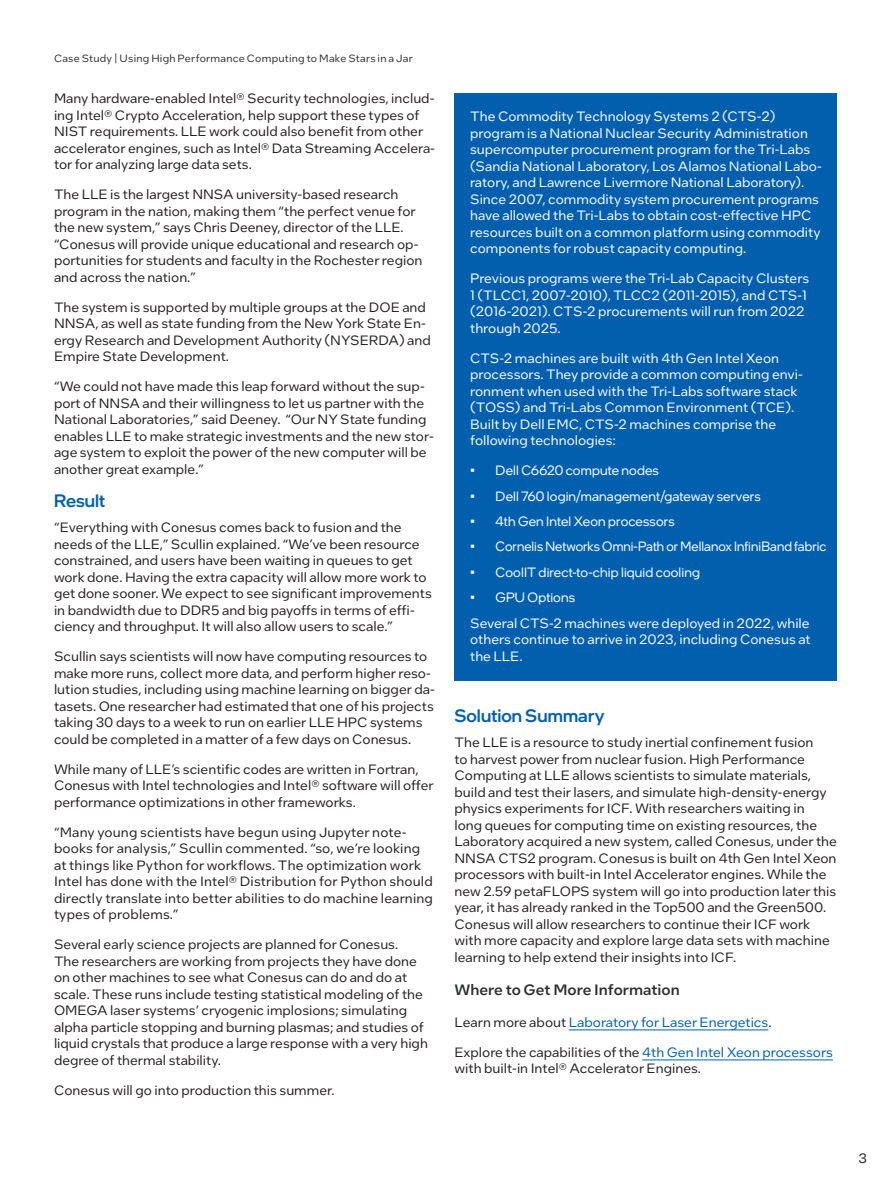
<style>
.page{position:relative;width:891px;height:1188px;background:#fff}
.page>*{position:absolute;margin:0;border:0;box-sizing:border-box;transform-origin:0 0}
.Copy_Header_Blue-2{font:500 18px "Intel One Display";letter-spacing:.005em;color:#015fae}
.Heading_2{font:500 15px "Intel One Text";color:#2d2f2e}
.MainCopy-2{font:13.5px/16.5px "Intel One Text";color:#231f20}
.MainCopy-2-2{font:13.5px/16.5px "Intel One Text";color:#fff}
.t1{font:13.5px "Intel One Display";letter-spacing:.01em;color:#fff}
.MainCopy-2-3{font:13.5px "Intel One Text";color:#015fae}
.t2{font:10.5px "Intel One Text";letter-spacing:.02em;color:#2d2f2e}
.s1{color:#231f20}
.s2{color:#015fae}
</style>
<div class="page">
<hr style="left:569px;top:1030px;width:199px;height:1px;background:#015fae">
<hr style="left:642px;top:1060px;width:191px;height:1px;background:#015fae">
<div style="left:454px;top:93px;width:383px;height:588px;background:#015fae"></div>
<p class="t2" style="left:54px;top:52px;width:360px">Case Study | Using High Performance Computing to Make Stars in a Jar</p>
<p class="MainCopy-2" style="left:54px;top:90px;width:383px">Many hardware-enabled Intel® Security technologies, includ&shy;ing Intel® Crypto Acceleration, help support these types of NIST requirements. LLE work could also benefit from other accelerator engines, such as Intel® Data Streaming Accelera&shy;tor for analyzing large data sets.</p>
<p class="MainCopy-2" style="left:54px;top:186px;width:370px">The LLE is the largest NNSA university-based research program in the nation, making them “the perfect venue for the new system,” says Chris Deeney, director of the LLE. “Conesus will provide unique educational and research op&shy;portunities for students and faculty in the Rochester region and across the nation.”</p>
<p class="MainCopy-2" style="left:54px;top:298px;width:378px">The system is supported by multiple groups at the DOE and NNSA, as well as state funding from the New York State En&shy;ergy Research and Development Authority (NYSERDA) and Empire State Development.</p>
<p class="MainCopy-2" style="left:54px;top:378px;width:381px">“We could not have made this leap forward without the sup&shy;port of NNSA and their willingness to let us partner with the National Laboratories,” said Deeney. “Our NY State funding enables LLE to make strategic investments and the new stor&shy;age system to exploit the power of the new computer will be another great example.”</p>
<p class="Copy_Header_Blue-2" style="left:54px;top:489px;width:53px">Result</p>
<p class="MainCopy-2" style="left:54px;top:519px;width:379px">“Everything with Conesus comes back to fusion and the needs of the LLE,” Scullin explained. “We’ve been resource constrained, and users have been waiting in queues to get work done. Having the extra capacity will allow more work to get done sooner. We expect to see significant improvements in bandwidth due to DDR5 and big payoffs in terms of effi&shy;ciency and throughput. It will also allow users to scale.”</p>
<p class="MainCopy-2" style="left:54px;top:648px;width:382px">Scullin says scientists will now have computing resources to make more runs, collect more data, and perform higher reso&shy;lution studies, including using machine learning on bigger da&shy;tasets. One researcher had estimated that one of his projects taking 30 days to a week to run on earlier LLE HPC systems could be completed in a matter of a few days on Conesus.</p>
<p class="MainCopy-2" style="left:54px;top:760px;width:381px">While many of LLE’s scientific codes are written in Fortran,<br>Conesus with Intel technologies and Intel® software will offer performance optimizations in other frameworks.</p>
<p class="MainCopy-2" style="left:54px;top:823px;width:380px">“Many young scientists have begun using Jupyter note&shy;books for analysis,” Scullin commented. “so, we’re looking at things like Python for workflows. The optimization work Intel has done with the Intel® Distribution for Python should directly translate into better abilities to do machine learning types of problems.”</p>
<p class="MainCopy-2" style="left:54px;top:936px;width:375px">Several early science projects are planned for Conesus.<br>The researchers are working from projects they have done on other machines to see what Conesus can do and do at scale. These runs include testing statistical modeling of the OMEGA laser systems’ cryogenic implosions; simulating alpha particle stopping and burning plasmas; and studies of liquid crystals that produce a large response with a very high degree of thermal stability.</p>
<p class="MainCopy-2" style="left:54px;top:1081px;width:282px">Conesus will go into production this summer.</p>
<p class="MainCopy-2-2" style="left:470px;top:108px;width:353px">The Commodity Technology Systems 2 (CTS-2) program is a National Nuclear Security Administration supercomputer procurement program for the Tri-Labs (Sandia National Laboratory, Los Alamos National Labo&shy;ratory, and Lawrence Livermore National Laboratory).<br>Since 2007, commodity system procurement programs have allowed the Tri-Labs to obtain cost-effective HPC resources built on a common platform using commodity components for robust capacity computing.</p>
<p class="MainCopy-2-2" style="left:470px;top:270px;width:341px">Previous programs were the Tri-Lab Capacity Clusters 1 (TLCC1, 2007-2010), TLCC2 (2011-2015), and CTS-1 (2016-2021). CTS-2 procurements will run from 2022 through 2025.</p>
<p class="MainCopy-2-2" style="left:470px;top:349px;width:334px">CTS-2 machines are built with 4th Gen Intel Xeon processors. They provide a common computing envi&shy;ronment when used with the Tri-Labs software stack (TOSS) and Tri-Labs Common Environment (TCE).<br>Built by Dell EMC, CTS-2 machines comprise the following technologies:</p>
<p class="t1" style="left:470px;top:462px;width:190px">• Dell C6620 compute nodes</p>
<p class="t1" style="left:470px;top:487px;width:292px">• Dell 760 login/management/gateway servers</p>
<p class="t1" style="left:470px;top:513px;width:206px">• 4th Gen Intel Xeon processors</p>
<p class="t1" style="left:470px;top:538px;width:358px">• Cornelis Networks Omni-Path or Mellanox InfiniBand fabric</p>
<p class="t1" style="left:470px;top:564px;width:231px">• CoolIT direct-to-chip liquid cooling</p>
<p class="t1" style="left:470px;top:589px;width:106px">• GPU Options</p>
<p class="MainCopy-2-2" style="left:470px;top:614px;width:342px;text-align:justify">Several CTS-2 machines were deployed in 2022, while others continue to arrive in 2023, including Conesus at the LLE.</p>
<p class="Copy_Header_Blue-2" style="left:454px;top:704px;width:152px">Solution Summary</p>
<p class="MainCopy-2" style="left:454px;top:734px;width:384px">The LLE is a resource to study inertial confinement fusion<br>to harvest power from nuclear fusion. High Performance Computing at LLE allows scientists to simulate materials, build and test their lasers, and simulate high-density-energy physics experiments for ICF. With researchers waiting in<br>long queues for computing time on existing resources, the Laboratory acquired a new system, called Conesus, under the NNSA CTS2 program. Conesus is built on 4th Gen Intel Xeon processors with built-in Intel Accelerator engines. While the new 2.59 petaFLOPS system will go into production later this year, it has already ranked in the Top500 and the Green500.<br>Conesus will allow researchers to continue their ICF work with more capacity and explore large data sets with machine learning to help extend their insights into ICF.</p>
<p class="Heading_2" style="left:454px;top:980px;width:227px">Where to Get More Information</p>
<p class="MainCopy-2-3" style="left:454px;top:1013px;width:319px"><span class="s1">Learn more about</span> Laboratory for Laser Energetics<span class="s1">.</span></p>
<p class="MainCopy-2" style="left:454px;top:1043px;width:380px">Explore the capabilities of the <span class="s2">4th Gen Intel Xeon processors </span>with built-in Intel® Accelerator Engines.</p>
<p class="MainCopy-2" style="left:858px;top:1150px;width:10px">3</p>
</div>
